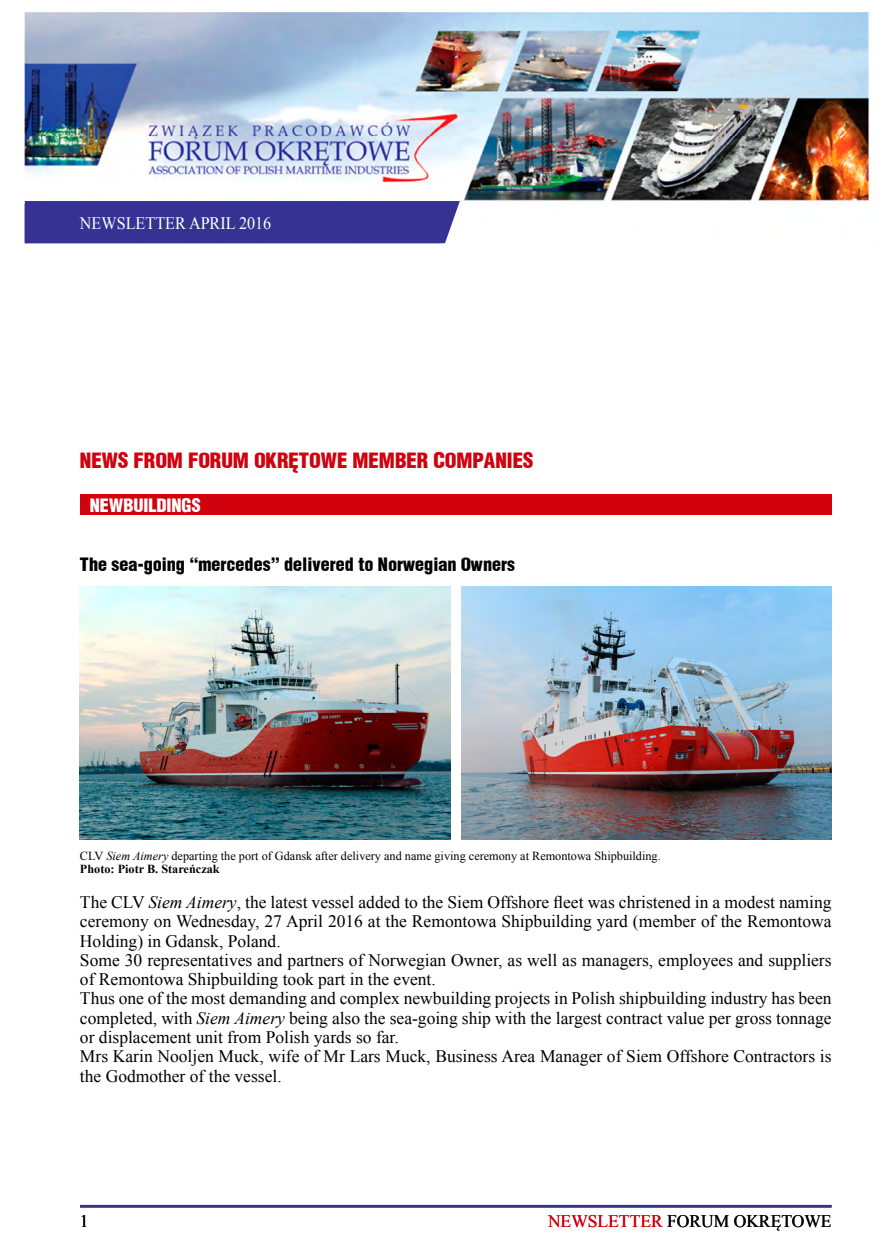
<style>
.page{position:relative;width:893px;height:1241px;background:#fff}
.page>*{position:absolute;margin:0;border:0;box-sizing:border-box;transform-origin:0 0}
.t1{font:21px "Switz Cond Blackpl";color:#d1010e}
.t2{font:18.38px "Switz Cond Blackpl";color:#000}
.t3{font:18.38px "Switz Cond Blackpl";color:#fff}
.t4{font:17.5px/19.2px "Times New Roman";color:#000}
.t5{font:17.5px "Times New Roman";color:#fff;scale:.92 1}
.t6{font:12.25px/13.1px "Times New Roman";color:#000}
.s1{font-style:italic}
.s2{font-weight:700}
.s3{color:#d1010e}
</style>
<div class="page">
<img style="left:25px;top:12px;width:845px;height:189px">
<hr style="left:80px;top:1204px;width:752px;height:3px;background:#363294">
<div style="left:80px;top:494px;width:752px;height:20px;background:#d1010e"></div>
<div style="left:25px;top:201px;width:435px;height:42px;background:#363294"></div>
<div style="left:80px;top:203px;width:295px;height:39px;background:#363294"></div>
<img style="left:80px;top:587px;width:371px;height:252px">
<img style="left:461px;top:587px;width:371px;height:252px">
<p class="t5" style="left:80px;top:210px;width:210px">NEWSLETTER APRIL 2016</p>
<p class="t1" style="left:80px;top:446px;width:455px">NEWS FROM FORUM OKRĘTOWE MEMBER COMPANIES</p>
<p class="t3" style="left:90px;top:492px;width:112px">NEWBUILDINGS</p>
<p class="t2" style="left:80px;top:552px;width:437px">The sea-going “mercedes” delivered to Norwegian Owners</p>
<p class="t6" style="left:80px;top:848px;width:582px">CLV <span class="s1">Siem Aimery</span> departing the port of Gdansk after delivery and name giving ceremony at Remontowa Shipbuilding.<br><span class="s2">Photo: Piotr B. Stareńczak</span></p>
<p class="t4" style="left:80px;top:892px;width:753px">The CLV <span class="s1">Siem Aimery</span>, the latest vessel added to the Siem Offshore fleet was christened in a modest naming ceremony on Wednesday, 27 April 2016 at the Remontowa Shipbuilding yard (member of the Remontowa Holding) in Gdansk, Poland.<br>Some 30 representatives and partners of Norwegian Owner, as well as managers, employees and suppliers of Remontowa Shipbuilding took part in the event.<br>Thus one of the most demanding and complex newbuilding projects in Polish shipbuilding industry has been completed, with <span class="s1">Siem Aimery</span> being also the sea-going ship with the largest contract value per gross tonnage or displacement unit from Polish yards so far.<br>Mrs Karin Nooljen Muck, wife of Mr Lars Muck, Business Area Manager of Siem Offshore Contractors is the Godmother of the vessel.</p>
<p class="t4" style="left:80px;top:1210px;width:10px">1</p>
<p class="t4" style="left:548px;top:1210px;width:285px"><span class="s3">NEWSLETTER</span> FORUM OKRĘTOWE</p>
</div>
